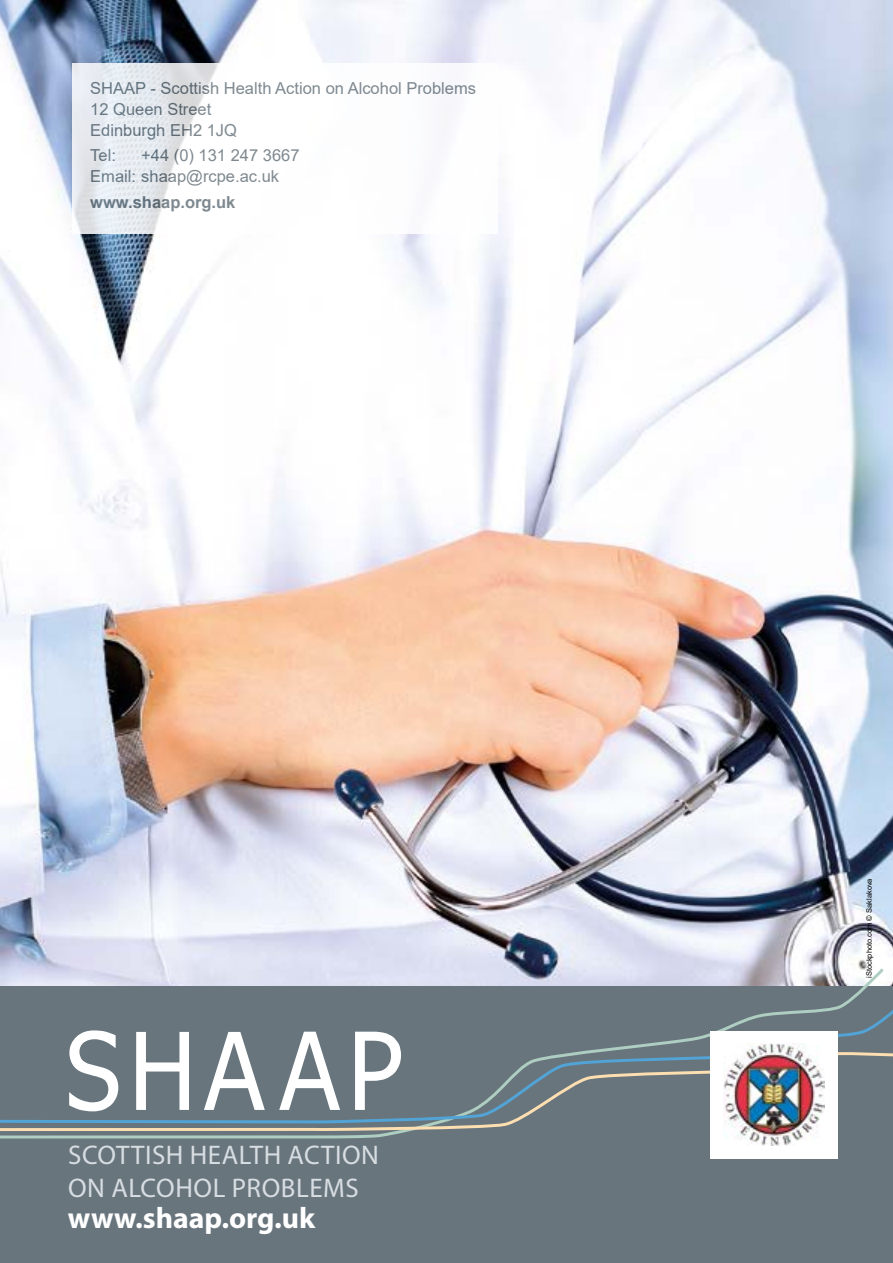
<style>
.page{position:relative;width:893px;height:1263px;background:#fff}
.page>*{position:absolute;margin:0;border:0;box-sizing:border-box;transform-origin:0 0}
.t1{font:700 29.7px "Myriad Pro";color:#fff}
.t2{font:27px/32.4px "Myriad Pro";letter-spacing:.02em;color:#d7dde1}
.t3{font:16.5px/21px "Arial";color:#68757d}
.t4{font:700 16.5px "Arial";color:#68757d}
.t5{font:7.5px "Arial";color:#000}
</style>
<div class="page">
<img style="left:0;top:0;width:893px;height:986px">
<div style="left:0;top:986px;width:893px;height:277px;background:#68757d"></div>
<svg style="left:0;top:966px;width:886px;height:173px"></svg>
<svg style="left:0;top:988px;width:893px;height:33px"></svg>
<svg style="left:0;top:1021px;width:893px;height:111px"></svg>
<svg style="left:279px;top:1032px;width:61px;height:78px"></svg>
<svg style="left:355px;top:1032px;width:46px;height:78px"></svg>
<svg style="left:69px;top:1030px;width:49px;height:81px"></svg>
<svg style="left:136px;top:1032px;width:53px;height:78px"></svg>
<svg style="left:204px;top:1032px;width:61px;height:78px"></svg>
<div style="left:710px;top:1031px;width:128px;height:128px;background:#fff"></div>
<img style="left:723px;top:1044px;width:102px;height:101px">
<svg style="left:72px;top:64px;width:425px;height:170px"></svg>
<p class="t3" style="left:90px;top:77px;width:387px">SHAAP - Scottish Health Action on Alcohol Problems<br>12 Queen Street<br>Edinburgh EH2 1JQ</p>
<p class="t3" style="left:90px;top:145px;width:27px">Tel:</p>
<p class="t3" style="left:90px;top:145px;width:211px;text-indent:51px">+44 (0) 131 247 3667<br>Email: shaap@rcpe.ac.uk</p>
<p class="t4" style="left:90px;top:190px;width:147px">www.shaap.org.uk</p>
<h2 class="t2" style="left:68px;top:1139px;width:312px">SCOTTISH HEALTH ACTION<br>ON ALCOHOL PROBLEMS</h2>
<h1 class="t1" style="left:68px;top:1198px;width:249px">www.shaap.org.uk</h1>
<p class="t5" style="left:864px;top:978px;width:101px;rotate:-90deg">iStockphoto.com © Saklakova</p>
</div>
